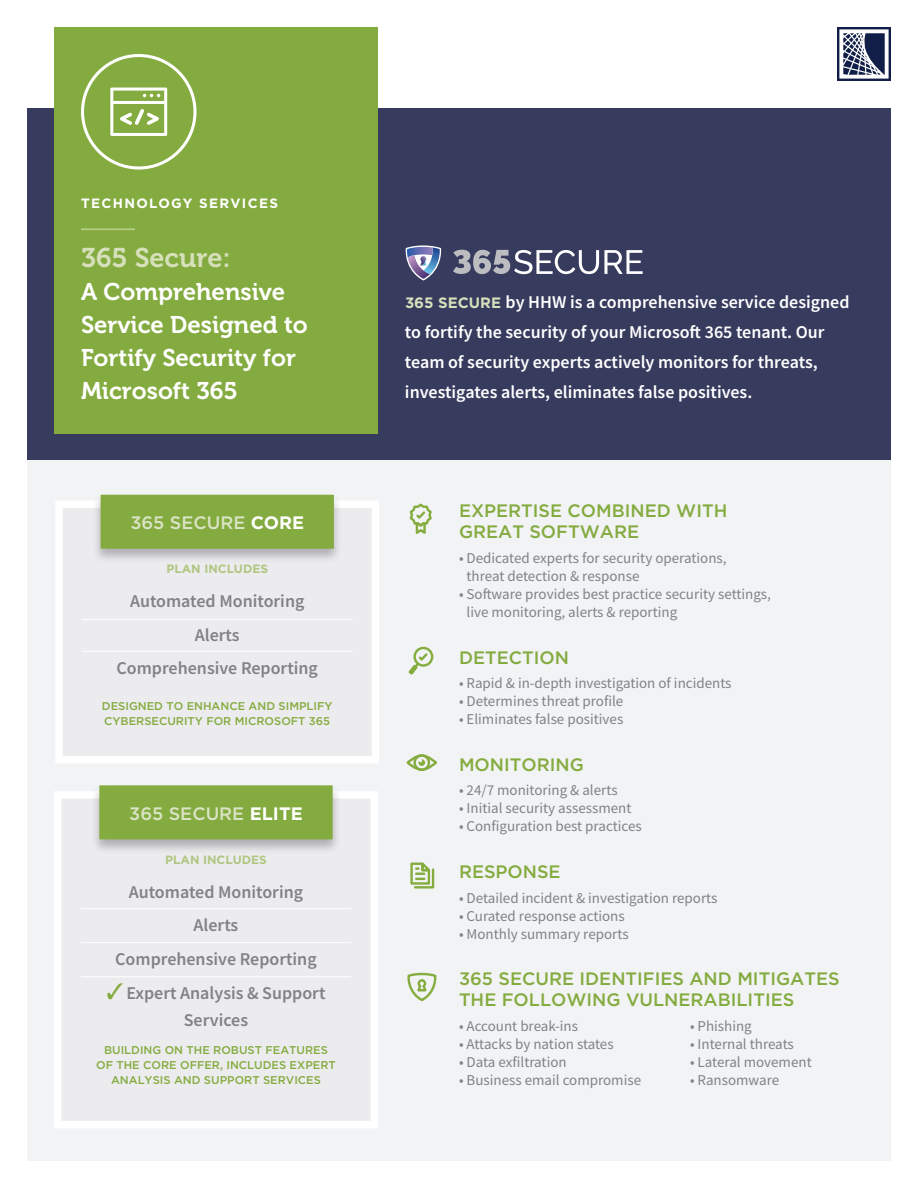
<style>
.page{position:relative;width:918px;height:1188px;background:#fff}
.page>*{position:absolute;margin:0;border:0;box-sizing:border-box;transform-origin:0 0}
.t1{font:27px "Museo 700";color:#d6e0bb}
.t2{font:24px/33px "Museo 700";color:#fff}
.t3{font:600 18px/30px "Source Sans Pro";color:#fff}
.t4{font:600 18px/33.8px "Source Sans Pro";color:#808285;text-align:center}
.t5{font:500 18px/21.6px "Gotham";color:#84ab3f}
.t6{font:500 18px "Gotham";color:#dbe4c6}
.t7{font:15px/18px "Source Sans Pro";color:#808285}
.t8{font:700 13.5px "Gotham";letter-spacing:.1em;color:#fff}
.t9{font:700 12px "Gotham";color:#b1c683}
.t10{font:500 11.25px/15px "Gotham";color:#84ab3f}
.s1{font-weight:700;color:#fff}
.s2{color:#84ab3f}
.s3{font-family:"Gotham";font-weight:700;font-size:15px;color:#d6e0bb}
</style>
<div class="page">
<div style="left:27px;top:108px;width:864px;height:352px;background:#373b5e"></div>
<svg style="left:837px;top:27px;width:54px;height:54px"></svg>
<div style="left:27px;top:460px;width:864px;height:701px;background:#f2f3f4"></div>
<div style="left:54px;top:27px;width:324px;height:406px;background:#84ab3f"></div>
<svg style="left:81px;top:54px;width:116px;height:116px"></svg>
<div style="left:59px;top:504px;width:317px;height:256px;background:#ececee"></div>
<div style="left:55px;top:500px;width:324px;height:264px;border:8px solid #fff"></div>
<div style="left:58px;top:795px;width:316px;height:330px;background:#ececee"></div>
<div style="left:54px;top:791px;width:324px;height:337px;border:8px solid #fff"></div>
<hr style="left:81px;top:229px;width:54px;height:1px;background:#becf95">
<svg style="left:453px;top:250px;width:190px;height:24px"></svg>
<svg style="left:405px;top:245px;width:37px;height:35px"></svg>
<div style="left:413px;top:647px;width:20px;height:20px;border:2px solid #85ac3f;border-radius:50%"></div>
<svg style="left:408px;top:651px;width:22px;height:24px"></svg>
<svg style="left:409px;top:503px;width:23px;height:31px"></svg>
<div style="left:413px;top:754px;width:17px;height:17px;border:2px solid #85ac3f;border-radius:50%"></div>
<svg style="left:418px;top:759px;width:7px;height:7px"></svg>
<div style="left:406px;top:754px;width:31px;height:17px;border:2px solid #85ac3f;border-radius:50%"></div>
<svg style="left:410px;top:862px;width:25px;height:27px"></svg>
<svg style="left:407px;top:972px;width:30px;height:30px"></svg>
<div style="left:92px;top:493px;width:250px;height:71px;background:#231f20;opacity:.3"></div>
<div style="left:101px;top:495px;width:232px;height:53px;background:#84ab3f"></div>
<div style="left:101px;top:495px;width:233px;height:54px;border:2px solid #84ab3f"></div>
<div style="left:91px;top:784px;width:250px;height:71px;background:#231f20;opacity:.3"></div>
<div style="left:100px;top:786px;width:232px;height:53px;background:#84ab3f"></div>
<div style="left:99px;top:785px;width:234px;height:54px;border:2px solid #84ab3f"></div>
<hr style="left:82px;top:619px;width:270px;height:1px;background:#fff">
<hr style="left:81px;top:908px;width:270px;height:1px;background:#fff">
<hr style="left:82px;top:651px;width:270px;height:1px;background:#fff">
<hr style="left:81px;top:942px;width:270px;height:1px;background:#fff">
<hr style="left:81px;top:976px;width:270px;height:1px;background:#fff">
<p class="t8" style="left:81px;top:194px;width:199px">TECHNOLOGY SERVICES</p>
<h1 class="t1" style="left:81px;top:243px;width:151px">365 Secure:</h1>
<h2 class="t2" style="left:81px;top:276px;width:228px">A Comprehensive<br>Service Designed to<br>Fortify Security for<br>Microsoft 365</h2>
<p class="t6" style="left:130px;top:511px;width:175px">365 SECURE <span class="s1">CORE</span></p>
<p class="t9" style="left:166px;top:561px;width:103px">PLAN INCLUDES</p>
<p class="t4" style="left:117px;top:584px;width:203px">Automated Monitoring<br>Alerts<br>Comprehensive Reporting</p>
<p class="t10" style="left:102px;top:698px;width:232px">DESIGNED TO ENHANCE AND SIMPLIFY<br>CYBERSECURITY FOR MICROSOFT 365</p>
<p class="t6" style="left:129px;top:801px;width:175px">365 SECURE <span class="s1">ELITE</span></p>
<p class="t9" style="left:165px;top:852px;width:103px">PLAN INCLUDES</p>
<p class="t4" style="left:115px;top:875px;width:203px">Automated Monitoring<br>Alerts<br>Comprehensive Reporting</p>
<p class="t4" style="left:106px;top:979px;width:221px;line-height:27px"><span class="s2">✓</span> Expert Analysis &amp; Support<br>Services</p>
<p class="t10" style="left:96px;top:1043px;width:241px;text-align:center">BUILDING ON THE ROBUST FEATURES<br>OF THE CORE OFFER, INCLUDES EXPERT<br>ANALYSIS AND SUPPORT SERVICES</p>
<p class="t3" style="left:405px;top:287px;width:446px"><span class="s3">365 SECURE</span> by HHW is a comprehensive service designed to fortify the security of your Microsoft 365 tenant. Our team of security experts actively monitors for threats, investigates alerts, eliminates false positives.</p>
<p class="t5" style="left:459px;top:500px;width:270px">EXPERTISE COMBINED WITH<br>GREAT SOFTWARE</p>
<p class="t7" style="left:467px;top:549px;width:262px;text-indent:-8px">• Dedicated experts for security operations, threat detection &amp; response</p>
<p class="t7" style="left:467px;top:585px;width:306px;text-indent:-8px">• Software provides best practice security settings, live monitoring, alerts &amp; reporting</p>
<p class="t5" style="left:459px;top:646px;width:112px">DETECTION</p>
<p class="t7" style="left:459px;top:674px;width:274px">• Rapid &amp; in-depth investigation of incidents</p>
<p class="t7" style="left:459px;top:692px;width:166px">• Determines threat profile</p>
<p class="t7" style="left:459px;top:710px;width:166px">• Eliminates false positives</p>
<p class="t5" style="left:459px;top:753px;width:126px">MONITORING</p>
<p class="t7" style="left:459px;top:781px;width:160px">• 24/7 monitoring &amp; alerts</p>
<p class="t7" style="left:459px;top:799px;width:174px">• Initial security assessment</p>
<p class="t7" style="left:459px;top:817px;width:184px">• Configuration best practices</p>
<p class="t5" style="left:459px;top:860px;width:103px">RESPONSE</p>
<p class="t7" style="left:459px;top:888px;width:260px">• Detailed incident &amp; investigation reports</p>
<p class="t7" style="left:459px;top:906px;width:167px">• Curated response actions</p>
<p class="t7" style="left:459px;top:924px;width:171px">• Monthly summary reports</p>
<p class="t5" style="left:459px;top:968px;width:382px">365 SECURE IDENTIFIES AND MITIGATES<br>THE FOLLOWING VULNERABILITIES</p>
<p class="t7" style="left:459px;top:1017px;width:121px">• Account break-ins</p>
<p class="t7" style="left:690px;top:1017px;width:63px">• Phishing</p>
<p class="t7" style="left:459px;top:1035px;width:156px">• Attacks by nation states</p>
<p class="t7" style="left:690px;top:1035px;width:105px">• Internal threats</p>
<p class="t7" style="left:459px;top:1053px;width:109px">• Data exfiltration</p>
<p class="t7" style="left:690px;top:1053px;width:123px">• Lateral movement</p>
<p class="t7" style="left:459px;top:1071px;width:184px">• Business email compromise</p>
<p class="t7" style="left:690px;top:1071px;width:91px">• Ransomware</p>
</div>
